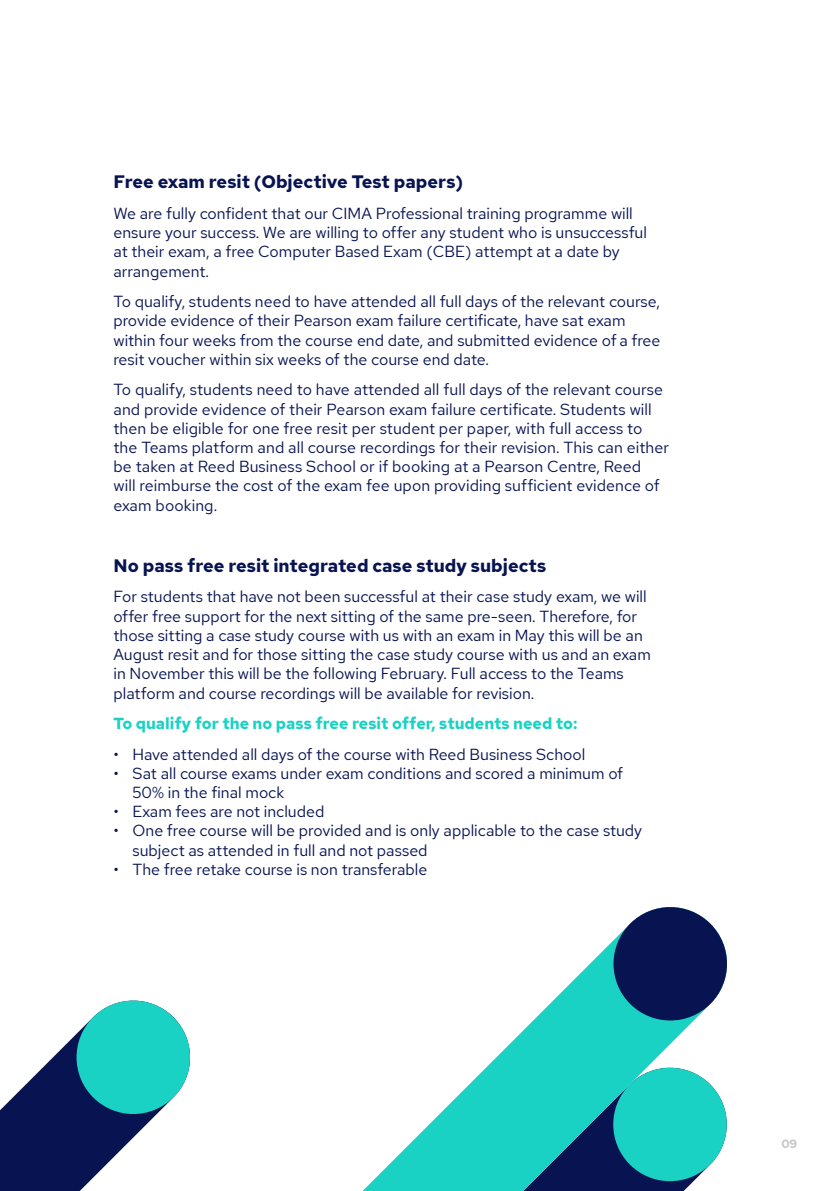
<style>
.page{position:relative;width:840px;height:1191px;background:#fff}
.page>*{position:absolute;margin:0;border:0;box-sizing:border-box;transform-origin:0 0}
.t1{font:700 18px "Red Hat Text";color:#081351}
.t2{font:16px/19.2px "Red Hat Text";color:#081351}
.t3{font:700 16px "Red Hat Text";color:#19d2c3}
.t4{font:700 12px "Red Hat Text";color:#c8c8c8}
</style>
<div class="page">
<svg style="left:0;top:1000px;width:190px;height:191px"></svg>
<svg style="left:362px;top:947px;width:365px;height:244px;fill:#19d2c3"></svg>
<svg style="left:607px;top:907px;width:120px;height:119px"></svg>
<p class="t1" style="left:113px;top:170px;width:351px">Free exam resit (Objective Test papers)</p>
<p class="t2" style="left:113px;top:203px;width:534px">We are fully confident that our CIMA Professional training programme will ensure your success. We are willing to offer any student who is unsuccessful at their exam, a free Computer Based Exam (CBE) attempt at a date by arrangement.</p>
<p class="t2" style="left:113px;top:292px;width:548px">To qualify, students need to have attended all full days of the relevant course, provide evidence of their Pearson exam failure certificate, have sat exam within four weeks from the course end date, and submitted evidence of a free resit voucher within six weeks of the course end date.</p>
<p class="t2" style="left:113px;top:380px;width:557px">To qualify, students need to have attended all full days of the relevant course and provide evidence of their Pearson exam failure certificate. Students will then be eligible for one free resit per student per paper, with full access to the Teams platform and all course recordings for their revision. This can either be taken at Reed Business School or if booking at a Pearson Centre, Reed<br>will reimburse the cost of the exam fee upon providing sufficient evidence of exam booking.</p>
<p class="t1" style="left:113px;top:553px;width:434px">No pass free resit integrated case study subjects</p>
<p class="t2" style="left:113px;top:587px;width:538px">For students that have not been successful at their case study exam, we will offer free support for the next sitting of the same pre-seen. Therefore, for those sitting a case study course with us with an exam in May this will be an August resit and for those sitting the case study course with us and an exam in November this will be the following February. Full access to the Teams platform and course recordings will be available for revision.</p>
<p class="t3" style="left:113px;top:712px;width:465px">To qualify for the no pass free resit offer, students need to:</p>
<p class="t2" style="left:113px;top:744px;width:473px">• Have attended all days of the course with Reed Business School</p>
<p class="t2" style="left:132px;top:763px;width:492px;text-indent:-19px">• Sat all course exams under exam conditions and scored a minimum of<br>50% in the final mock</p>
<p class="t2" style="left:113px;top:801px;width:212px">• Exam fees are not included</p>
<p class="t2" style="left:132px;top:821px;width:511px;text-indent:-19px">• One free course will be provided and is only applicable to the case study subject as attended in full and not passed</p>
<p class="t2" style="left:113px;top:859px;width:315px">• The free retake course is non transferable</p>
<p class="t4" style="left:780px;top:1136px;width:18px">09</p>
</div>
